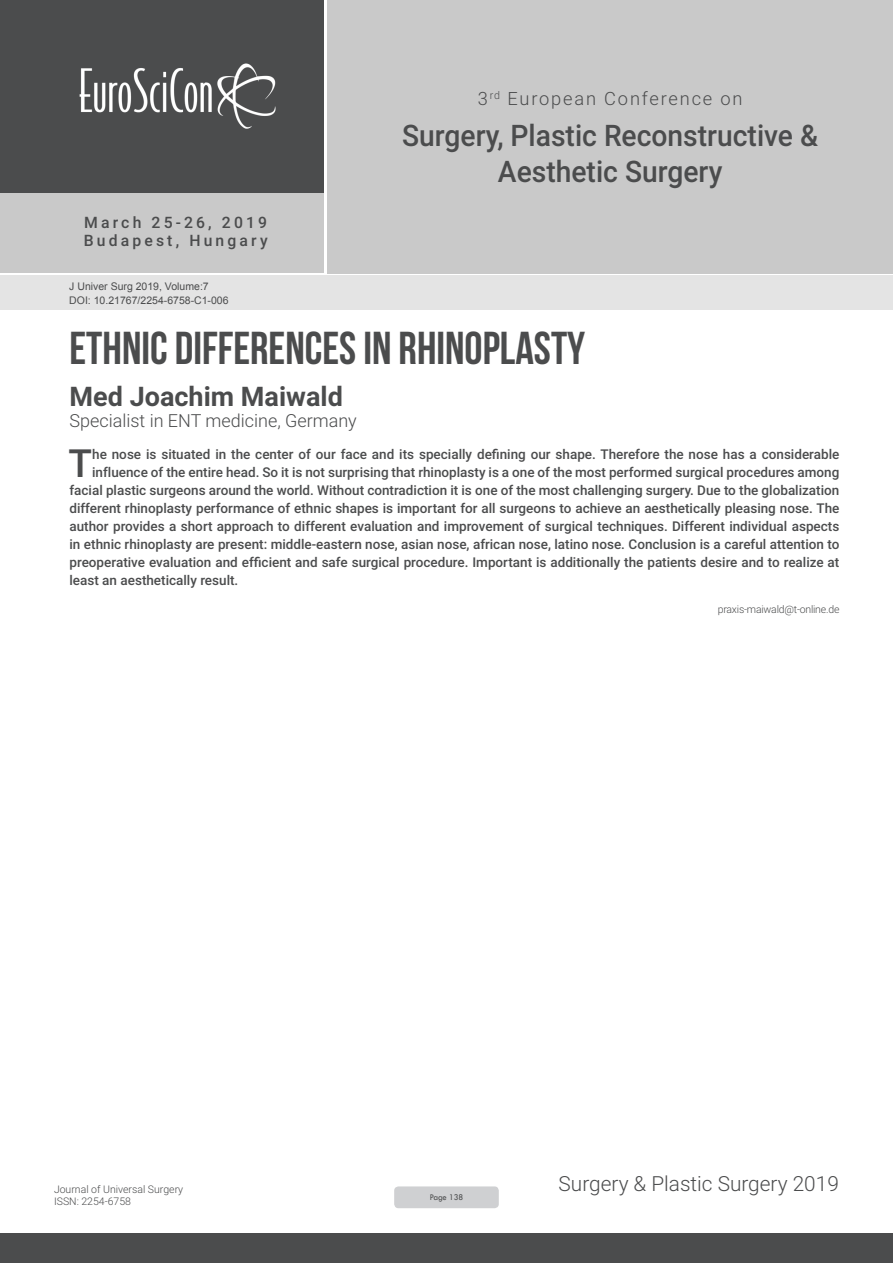
<style>
.page{position:relative;width:893px;height:1263px;background:#fff}
.page>*{position:absolute;margin:0;border:0;box-sizing:border-box;transform-origin:0 0}
.t1{font:46.05px "Bebas Neue";color:#4b4c4d}
.Abstract{font:500 38.85px "Roboto";color:#4b4c4d}
.t2{font:500 29.7px/35.7px "Roboto";color:#4b4c4d;text-align:center;scale:.95 1}
.t3{font:700 27px "Roboto";color:#4b4c4d}
.t4{font:300 20.85px "Roboto";color:#4b4c4d}
.t5{font:300 18.3px "Roboto";letter-spacing:.1em;color:#4b4c4d}
.t6{font:300 18px "Roboto";color:#4b4c4d}
.t7{font:500 15.75px/18.9px "Roboto";letter-spacing:.2em;color:#4b4c4d}
.Abstract-2{font:500 13.5px "Roboto";color:#4b4c4d}
.t8{font:10.5px "Arial";color:#4b4c4d}
.Biography{font:300 10.5px/12.6px "Roboto";color:#4b4c4d}
.Biography-2{font:300 10.5px "Roboto";letter-spacing:-.02em;color:#4b4c4d}
.t9{font:9px "Tw Cen";letter-spacing:-.01em;color:#4b4c4d;scale:.95 1}
</style>
<div class="page">
<div style="left:0;top:0;width:323px;height:193px;background:#4b4c4d"></div>
<div style="left:1px;top:193px;width:323px;height:80px;background:#c9c9c9"></div>
<div style="left:327px;top:0;width:566px;height:273px;background:#c9c9c9"></div>
<img style="left:79px;top:63px;width:197px;height:66px">
<div style="left:0;top:1233px;width:893px;height:30px;background:#4b4c4d"></div>
<div style="left:1px;top:275px;width:892px;height:35px;background:#e4e4e4"></div>
<div style="left:394px;top:1186px;width:105px;height:22px;background:#cfd0d2;border-radius:4px"></div>
<p class="t7" style="left:84px;top:212px;width:185px">March 25-26, 2019<br>Budapest, Hungary</p>
<p class="t8" style="left:69px;top:279px;width:141px">J Univer Surg 2019, Volume:7</p>
<p class="t8" style="left:69px;top:293px;width:161px">DOI: 10.21767/2254-6758-C1-006</p>
<h3 class="t5" style="left:478px;top:86px;width:266px">3<sup>rd</sup> European Conference on</h3>
<h3 class="t2" style="left:402px;top:116px;width:439px">Surgery, Plastic Reconstructive &amp;<br>Aesthetic Surgery</h3>
<p class="t1" style="left:69px;top:323px;width:517px">ETHNIC DIFFERENCES IN RHINOPLASTY</p>
<p class="t3" style="left:69px;top:377px;width:275px">Med Joachim Maiwald</p>
<p class="t6" style="left:69px;top:408px;width:289px">Specialist in ENT medicine, Germany</p>
<p class="Abstract" style="left:69px;top:436px;width:25px">T</p>
<p class="Abstract-2" style="left:92px;top:444px;width:749px">he nose is situated in the center of our face and its specially defining our shape. Therefore the nose has a considerable</p>
<p class="Abstract-2" style="left:92px;top:462px;width:749px">influence of the entire head. So it is not surprising that rhinoplasty is a one of the most performed surgical procedures among</p>
<p class="Abstract-2" style="left:69px;top:480px;width:771px">facial plastic surgeons around the world. Without contradiction it is one of the most challenging surgery. Due to the globalization</p>
<p class="Abstract-2" style="left:69px;top:498px;width:771px">different rhinoplasty performance of ethnic shapes is important for all surgeons to achieve an aesthetically pleasing nose. The</p>
<p class="Abstract-2" style="left:69px;top:516px;width:771px">author provides a short approach to different evaluation and improvement of surgical techniques. Different individual aspects</p>
<p class="Abstract-2" style="left:69px;top:534px;width:771px">in ethnic rhinoplasty are present: middle-eastern nose, asian nose, african nose, latino nose. Conclusion is a careful attention to</p>
<p class="Abstract-2" style="left:69px;top:552px;width:771px">preoperative evaluation and efficient and safe surgical procedure. Important is additionally the patients desire and to realize at</p>
<p class="Abstract-2" style="left:69px;top:570px;width:170px">least an aesthetically result.</p>
<p class="Biography-2" style="left:718px;top:602px;width:123px">praxis-maiwald@t-online.de</p>
<p class="Biography" style="left:54px;top:1182px;width:131px">Journal of Universal Surgery<br>ISSN: 2254-6758</p>
<p class="t9" style="left:430px;top:1192px;width:36px">Page 138</p>
<h3 class="t4" style="left:559px;top:1169px;width:282px">Surgery &amp; Plastic Surgery 2019</h3>
</div>
